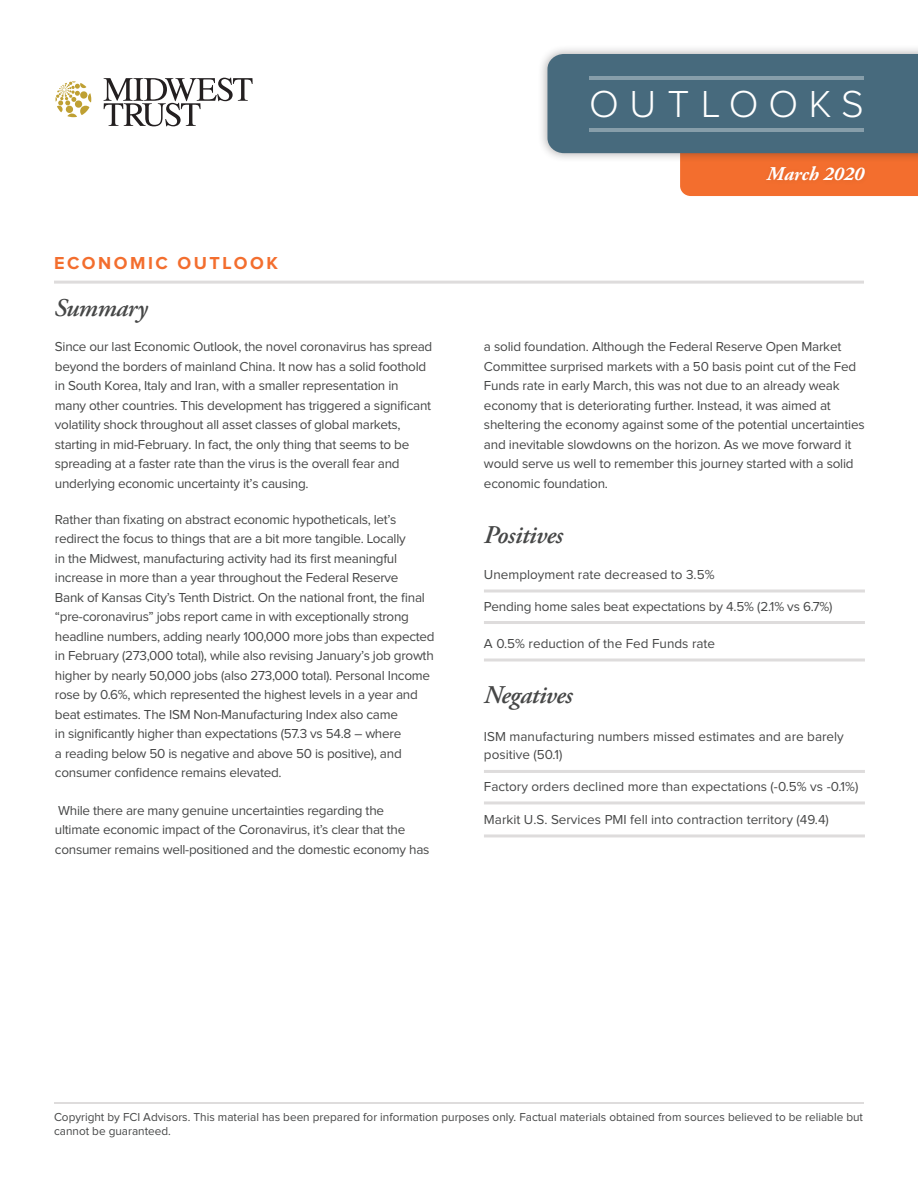
<style>
.page{position:relative;width:918px;height:1188px;background:#fff}
.page>*{position:absolute;margin:0;border:0;box-sizing:border-box;transform-origin:0 0}
.t1{font:300 39px "Proxima Nova";letter-spacing:.27em;color:#fff}
.palatino-main{font:italic 600 25.5px "Adobe Garamond Pro";letter-spacing:-.02em;color:#464747}
.t2{font:italic 700 19.5px "Adobe Garamond Pro";color:#fff}
.t3{font:700 18px "Proxima Nova";letter-spacing:.14em;color:#f36e2e}
.palatino-main-2{font:13.5px/19.5px "Proxima Nova";letter-spacing:-.02em;color:#464747}
.bullets-square{font:13.5px/18px "Proxima Nova";color:#464747}
.t4{font:12px/14.4px "Proxima Nova";color:#464747}
</style>
<div class="page">
<div style="left:538px;top:44px;width:380px;height:119px;background:#231f20;opacity:.38"></div>
<svg style="left:547px;top:54px;width:371px;height:142px;background:#777c7f"></svg>
<hr style="left:590px;top:76px;width:274px;height:4px;background:#879eaa">
<hr style="left:590px;top:128px;width:274px;height:4px;background:#879eaa">
<div style="left:762px;top:162px;width:107px;height:24px;background:#f06d2d"></div>
<hr style="left:484px;top:590px;width:381px;height:3px;background:#dedcdc">
<hr style="left:484px;top:621px;width:381px;height:3px;background:#dedcdc">
<hr style="left:484px;top:659px;width:381px;height:3px;background:#dedcdc">
<hr style="left:484px;top:770px;width:381px;height:3px;background:#dedcdc">
<hr style="left:484px;top:801px;width:381px;height:3px;background:#dedcdc">
<hr style="left:484px;top:834px;width:381px;height:3px;background:#dedcdc">
<hr style="left:54px;top:281px;width:810px;height:3px;background:#dedcdc">
<hr style="left:54px;top:1102px;width:810px;height:2px;background:#dedcdc">
<svg style="left:55px;top:81px;width:36px;height:36px"></svg>
<svg style="left:104px;top:78px;width:149px;height:48px"></svg>
<h1 class="t1" style="left:589px;top:86px;width:276px">OUTLOOKS</h1>
<p class="t3" style="left:54px;top:254px;width:225px">ECONOMIC OUTLOOK</p>
<p class="palatino-main" style="left:54px;top:293px;width:95px">Summary</p>
<p class="palatino-main-2" style="left:55px;top:338px;width:379px">Since our last Economic Outlook, the novel coronavirus has spread beyond the borders of mainland China. It now has a solid foothold in South Korea, Italy and Iran, with a smaller representation in many other countries. This development has triggered a significant volatility shock throughout all asset classes of global markets, starting in mid-February. In fact, the only thing that seems to be spreading at a faster rate than the virus is the overall fear and underlying economic uncertainty it’s causing.</p>
<p class="palatino-main-2" style="left:55px;top:510px;width:381px">Rather than fixating on abstract economic hypotheticals, let’s redirect the focus to things that are a bit more tangible. Locally<br>in the Midwest, manufacturing activity had its first meaningful increase in more than a year throughout the Federal Reserve<br>Bank of Kansas City’s Tenth District. On the national front, the final “pre-coronavirus” jobs report came in with exceptionally strong headline numbers, adding nearly 100,000 more jobs than expected in February (273,000 total), while also revising January’s job growth higher by nearly 50,000 jobs (also 273,000 total). Personal Income rose by 0.6%, which represented the highest levels in a year and beat estimates. The ISM Non-Manufacturing Index also came<br>in significantly higher than expectations (57.3 vs 54.8 – where<br>a reading below 50 is negative and above 50 is positive), and consumer confidence remains elevated.</p>
<p class="palatino-main-2" style="left:55px;top:801px;width:376px">While there are many genuine uncertainties regarding the<br>ultimate economic impact of the Coronavirus, it’s clear that the consumer remains well-positioned and the domestic economy has</p>
<h3 class="t2" style="left:767px;top:162px;width:99px">March 2020</h3>
<p class="palatino-main-2" style="left:484px;top:338px;width:382px">a solid foundation. Although the Federal Reserve Open Market Committee surprised markets with a 50 basis point cut of the Fed Funds rate in early March, this was not due to an already weak economy that is deteriorating further. Instead, it was aimed at sheltering the economy against some of the potential uncertainties and inevitable slowdowns on the horizon. As we move forward it would serve us well to remember this journey started with a solid economic foundation.</p>
<p class="palatino-main" style="left:484px;top:520px;width:80px">Positives</p>
<p class="bullets-square" style="left:484px;top:566px;width:232px">Unemployment rate decreased to 3.5%</p>
<p class="bullets-square" style="left:484px;top:598px;width:350px">Pending home sales beat expectations by 4.5% (2.1% vs 6.7%)</p>
<p class="bullets-square" style="left:484px;top:635px;width:233px">A 0.5% reduction of the Fed Funds rate</p>
<p class="palatino-main" style="left:484px;top:680px;width:90px">Negatives</p>
<p class="bullets-square" style="left:484px;top:729px;width:361px">ISM manufacturing numbers missed estimates and are barely positive (50.1)</p>
<p class="bullets-square" style="left:484px;top:778px;width:376px">Factory orders declined more than expectations (-0.5% vs -0.1%)</p>
<p class="bullets-square" style="left:484px;top:811px;width:346px">Markit U.S. Services PMI fell into contraction territory (49.4)</p>
<p class="t4" style="left:54px;top:1110px;width:811px">Copyright by FCI Advisors. This material has been prepared for information purposes only. Factual materials obtained from sources believed to be reliable but cannot be guaranteed.</p>
</div>
